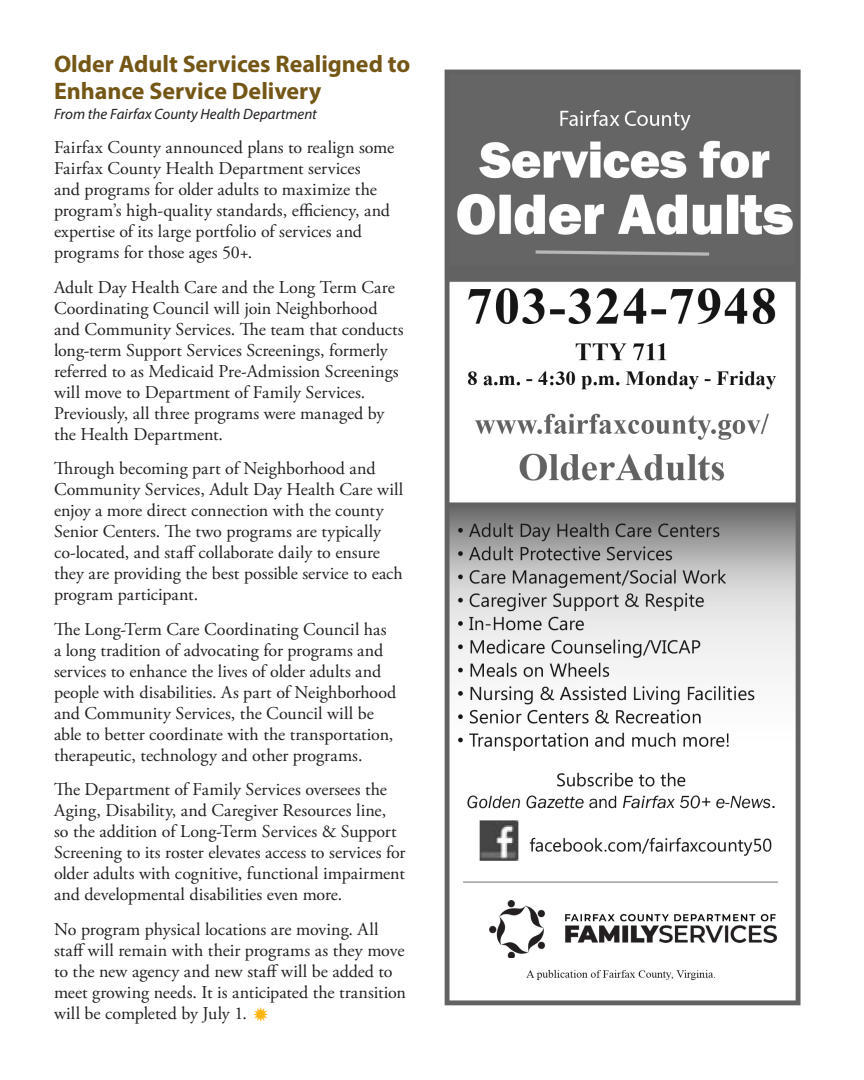
<style>
.page{position:relative;width:864px;height:1080px;background:#fff}
.page>*{position:absolute;margin:0;border:0;box-sizing:border-box;transform-origin:0 0}
.H1-Article-Head-Byli{font:700 24px/27px "Myriad Pro";letter-spacing:-.005em;color:#745716}
.Body_Text_GG{font:18px/21px "Adobe Garamond Pro";color:#231f20}
.ByLine_GG{font:italic 15px "Myriad Pro";color:#231f20}
</style>
<div class="page">
<img style="left:444px;top:69px;width:357px;height:937px">
<div style="left:457px;top:884px;width:331px;height:74px;background:#fff"></div>
<img style="left:490px;top:900px;width:286px;height:58px">
<p class="H1-Article-Head-Byli" style="left:54px;top:50px;width:358px">Older Adult Services Realigned to<br>Enhance Service Delivery</p>
<p class="ByLine_GG" style="left:54px;top:104px;width:264px">From the Fairfax County Health Department</p>
<p class="Body_Text_GG" style="left:54px;top:137px;width:342px">Fairfax County announced plans to realign some Fairfax County Health Department services<br>and programs for older adults to maximize the program’s high-quality standards, efficiency, and expertise of its large portfolio of services and programs for those ages 50+.</p>
<p class="Body_Text_GG" style="left:54px;top:277px;width:351px">Adult Day Health Care and the Long Term Care Coordinating Council will join Neighborhood and Community Services. The team that conducts long-term Support Services Screenings, formerly referred to as Medicaid Pre-Admission Screenings will move to Department of Family Services.<br>Previously, all three programs were managed by the Health Department.</p>
<p class="Body_Text_GG" style="left:54px;top:458px;width:351px">Through becoming part of Neighborhood and Community Services, Adult Day Health Care will enjoy a more direct connection with the county Senior Centers. The two programs are typically co-located, and staff collaborate daily to ensure they are providing the best possible service to each program participant.</p>
<p class="Body_Text_GG" style="left:54px;top:619px;width:344px">The Long-Term Care Coordinating Council has a long tradition of advocating for programs and services to enhance the lives of older adults and people with disabilities. As part of Neighborhood and Community Services, the Council will be able to better coordinate with the transportation, therapeutic, technology and other programs.</p>
<p class="Body_Text_GG" style="left:54px;top:779px;width:353px">The Department of Family Services oversees the Aging, Disability, and Caregiver Resources line,<br>so the addition of Long-Term Services &amp; Support Screening to its roster elevates access to services for older adults with cognitive, functional impairment and developmental disabilities even more.</p>
<p class="Body_Text_GG" style="left:54px;top:919px;width:354px">No program physical locations are moving. All staff will remain with their programs as they move to the new agency and new staff will be added to meet growing needs. It is anticipated the transition will be completed by July 1.</p>
</div>
